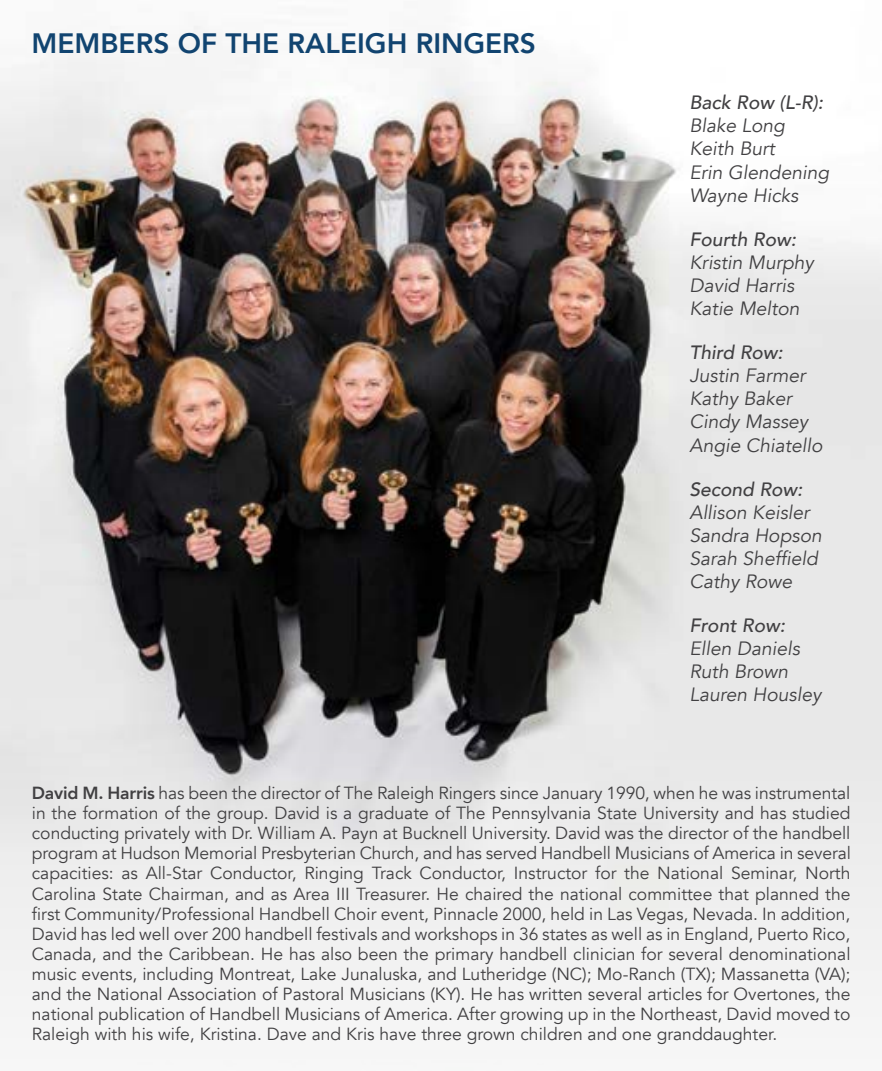
<style>
.page{position:relative;width:882px;height:1071px;background:#fff}
.page>*{position:absolute;margin:0;border:0;box-sizing:border-box;transform-origin:0 0}
.t1{font:800 28px "Avenir";color:#114470}
.t2{font:italic 19.25px/23.1px "Avenir";color:#414042}
.t3{font:italic 500 19.25px "Avenir";color:#414042}
.t4{font:17.5px/20.1px "Avenir";color:#414042;text-align:justify}
.s1{font-weight:800}
</style>
<div class="page">
<img style="left:0;top:26px;width:882px;height:991px">
<h1 class="t1" style="left:32px;top:21px;width:506px">MEMBERS OF THE RALEIGH RINGERS</h1>
<p class="t3" style="left:690px;top:91px;width:135px">Back Row (L-R):</p>
<p class="t2" style="left:690px;top:114px;width:141px">Blake Long<br>Keith Burt<br>Erin Glendening<br>Wayne Hicks</p>
<p class="t3" style="left:690px;top:228px;width:108px">Fourth Row:</p>
<p class="t2" style="left:690px;top:251px;width:126px">Kristin Murphy<br>David Harris<br>Katie Melton</p>
<p class="t3" style="left:690px;top:341px;width:95px">Third Row:</p>
<p class="t2" style="left:690px;top:364px;width:134px">Justin Farmer<br>Kathy Baker<br>Cindy Massey<br>Angie Chiatello</p>
<p class="t3" style="left:690px;top:477px;width:115px">Second Row:</p>
<p class="t2" style="left:690px;top:501px;width:134px">Allison Keisler<br>Sandra Hopson<br>Sarah Sheffield<br>Cathy Rowe</p>
<p class="t3" style="left:690px;top:614px;width:97px">Front Row:</p>
<p class="t2" style="left:690px;top:637px;width:133px">Ellen Daniels<br>Ruth Brown<br>Lauren Housley</p>
<p class="t4" style="left:32px;top:783px;width:821px"><span class="s1">David M. Harris</span> has been the director of The Raleigh Ringers since January 1990, when he was instrumental in the formation of the group. David is a graduate of The Pennsylvania State University and has studied conducting privately with Dr. William A. Payn at Bucknell University. David was the director of the handbell program at Hudson Memorial Presbyterian Church, and has served Handbell Musicians of America in several capacities: as All-Star Conductor, Ringing Track Conductor, Instructor for the National Seminar, North Carolina State Chairman, and as Area III Treasurer. He chaired the national committee that planned the first Community/Professional Handbell Choir event, Pinnacle 2000, held in Las Vegas, Nevada. In addition, David has led well over 200 handbell festivals and workshops in 36 states as well as in England, Puerto Rico, Canada, and the Caribbean. He has also been the primary handbell clinician for several denominational music events, including Montreat, Lake Junaluska, and Lutheridge (NC); Mo-Ranch (TX); Massanetta (VA); and the National Association of Pastoral Musicians (KY). He has written several articles for Overtones, the national publication of Handbell Musicians of America. After growing up in the Northeast, David moved to Raleigh with his wife, Kristina. Dave and Kris have three grown children and one granddaughter.</p>
</div>
